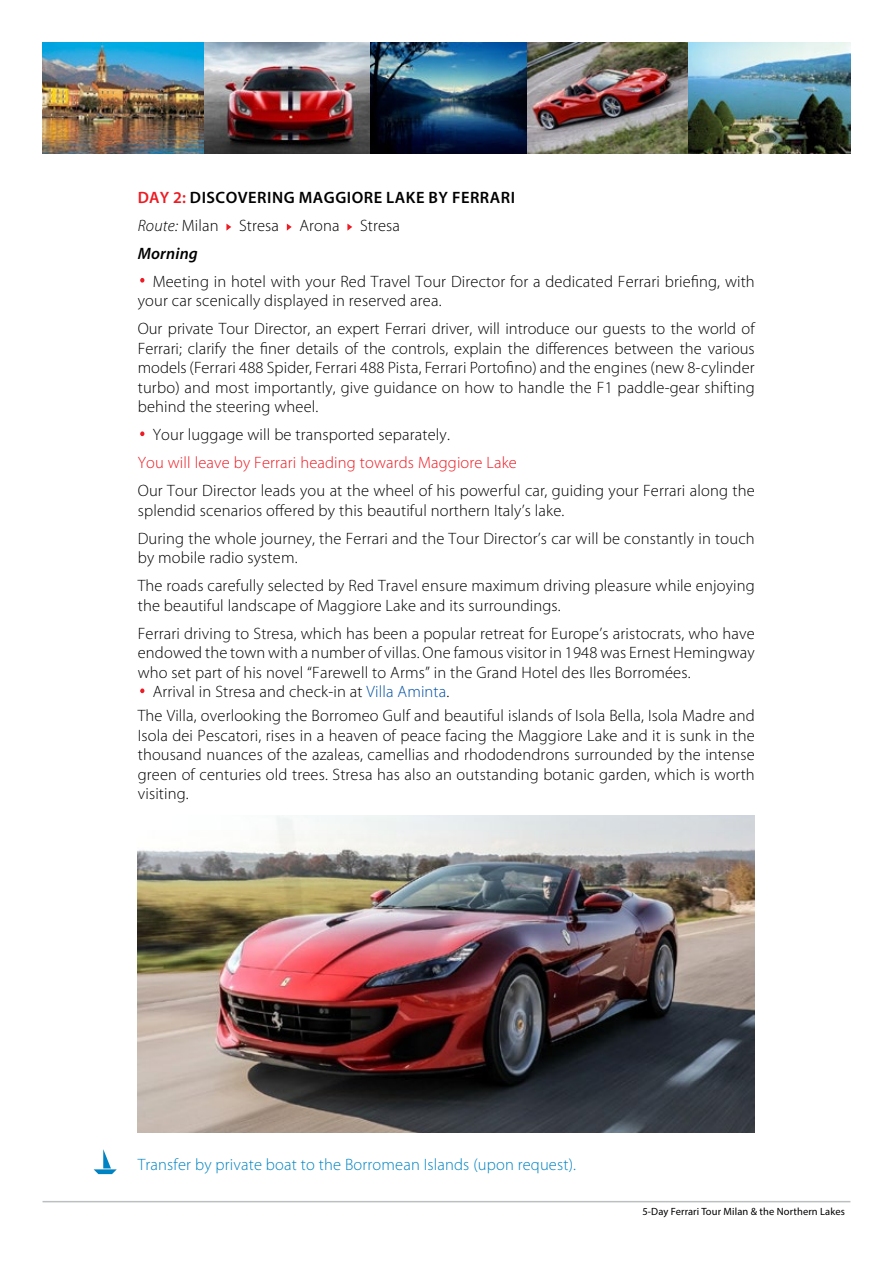
<style>
.page{position:relative;width:893px;height:1263px;background:#fff}
.page>*{position:absolute;margin:0;border:0;box-sizing:border-box;transform-origin:0 0}
.t1{font:300 52.5px "Myriad Pro";color:#ed1b23}
.t2{font:300 16.5px/19.5px "Myriad Pro";letter-spacing:.01em;color:#000}
.t3{font:600 16.5px/28px "Myriad Pro";letter-spacing:.03em;color:#000}
.t4{font:300 16.5px "Myriad Pro";letter-spacing:.01em;color:#0083c2}
.t5{font:300 16.5px "Myriad Pro";letter-spacing:.01em;color:#ed1b23}
.t6{font:10.5px "Myriad Pro";letter-spacing:.01em;color:#000}
.s1{color:#ed1b23}
.s2{font-weight:300;font-style:italic}
.s3{font-weight:300}
.s4{font-style:italic}
.s5{color:#004fa3}
</style>
<div class="page">
<hr style="left:43px;top:1201px;width:807px;height:1px;background:#bcbec0">
<svg style="left:226px;top:224px;width:5px;height:7px"></svg>
<svg style="left:287px;top:224px;width:5px;height:7px"></svg>
<svg style="left:347px;top:224px;width:5px;height:7px"></svg>
<img style="left:138px;top:815px;width:617px;height:317px">
<svg style="left:94px;top:1149px;width:23px;height:25px"></svg>
<img style="left:43px;top:43px;width:161px;height:110px">
<img style="left:370px;top:43px;width:157px;height:110px">
<img style="left:204px;top:43px;width:166px;height:110px">
<img style="left:687px;top:43px;width:163px;height:110px">
<img style="left:527px;top:43px;width:160px;height:110px">
<p class="t3" style="left:138px;top:183px;width:379px"><span class="s1">DAY 2:</span> DISCOVERING MAGGIORE LAKE BY FERRARI<br><span class="s2">Route:</span> <span class="s3">Milan Stresa Arona Stresa<br></span><span class="s4">Morning</span></p>
<h1 class="t1" style="left:138px;top:248px;width:11px">·</h1>
<p class="t2" style="left:138px;top:272px;width:619px;text-indent:15px">Meeting in hotel with your Red Travel Tour Director for a dedicated Ferrari briefing, with your car scenically displayed in reserved area.</p>
<p class="t2" style="left:138px;top:319px;width:618px;text-align:justify">Our private Tour Director, an expert Ferrari driver, will introduce our guests to the world of Ferrari; clarify the finer details of the controls, explain the differences between the various models (Ferrari 488 Spider, Ferrari 488 Pista, Ferrari Portofino) and the engines (new 8-cylinder turbo) and most importantly, give guidance on how to handle the F1 paddle-gear shifting behind the steering wheel.</p>
<h1 class="t1" style="left:138px;top:401px;width:11px">·</h1>
<p class="t2" style="left:153px;top:425px;width:299px">Your luggage will be transported separately.</p>
<p class="t5" style="left:138px;top:454px;width:381px">You will leave by Ferrari heading towards Maggiore Lake</p>
<p class="t2" style="left:138px;top:481px;width:618px">Our Tour Director leads you at the wheel of his powerful car, guiding your Ferrari along the splendid scenarios offered by this beautiful northern Italy’s lake.</p>
<p class="t2" style="left:138px;top:529px;width:618px">During the whole journey, the Ferrari and the Tour Director’s car will be constantly in touch by mobile radio system.</p>
<p class="t2" style="left:138px;top:576px;width:618px">The roads carefully selected by Red Travel ensure maximum driving pleasure while enjoying the beautiful landscape of Maggiore Lake and its surroundings.</p>
<p class="t2" style="left:138px;top:624px;width:618px;text-align:justify">Ferrari driving to Stresa, which has been a popular retreat for Europe’s aristocrats, who have endowed the town with a number of villas. One famous visitor in 1948 was Ernest Hemingway who set part of his novel “Farewell to Arms” in the Grand Hotel des Iles Borromées.</p>
<h1 class="t1" style="left:138px;top:658px;width:11px">·</h1>
<p class="t2" style="left:138px;top:680px;width:619px;line-height:23.7px;text-indent:15px">Arrival in Stresa and check-in at <span class="s5">Villa Aminta</span>.<br>The Villa, overlooking the Borromeo Gulf and beautiful islands of Isola Bella, Isola Madre and</p>
<p class="t2" style="left:138px;top:725px;width:618px;text-align:justify">Isola dei Pescatori, rises in a heaven of peace facing the Maggiore Lake and it is sunk in the thousand nuances of the azaleas, camellias and rhododendrons surrounded by the intense green of centuries old trees. Stresa has also an outstanding botanic garden, which is worth visiting.</p>
<p class="t4" style="left:138px;top:1155px;width:440px">Transfer by private boat to the Borromean Islands (upon request).</p>
<p class="t6" style="left:642px;top:1205px;width:204px">5-Day Ferrari Tour Milan &amp; the Northern Lakes</p>
</div>
